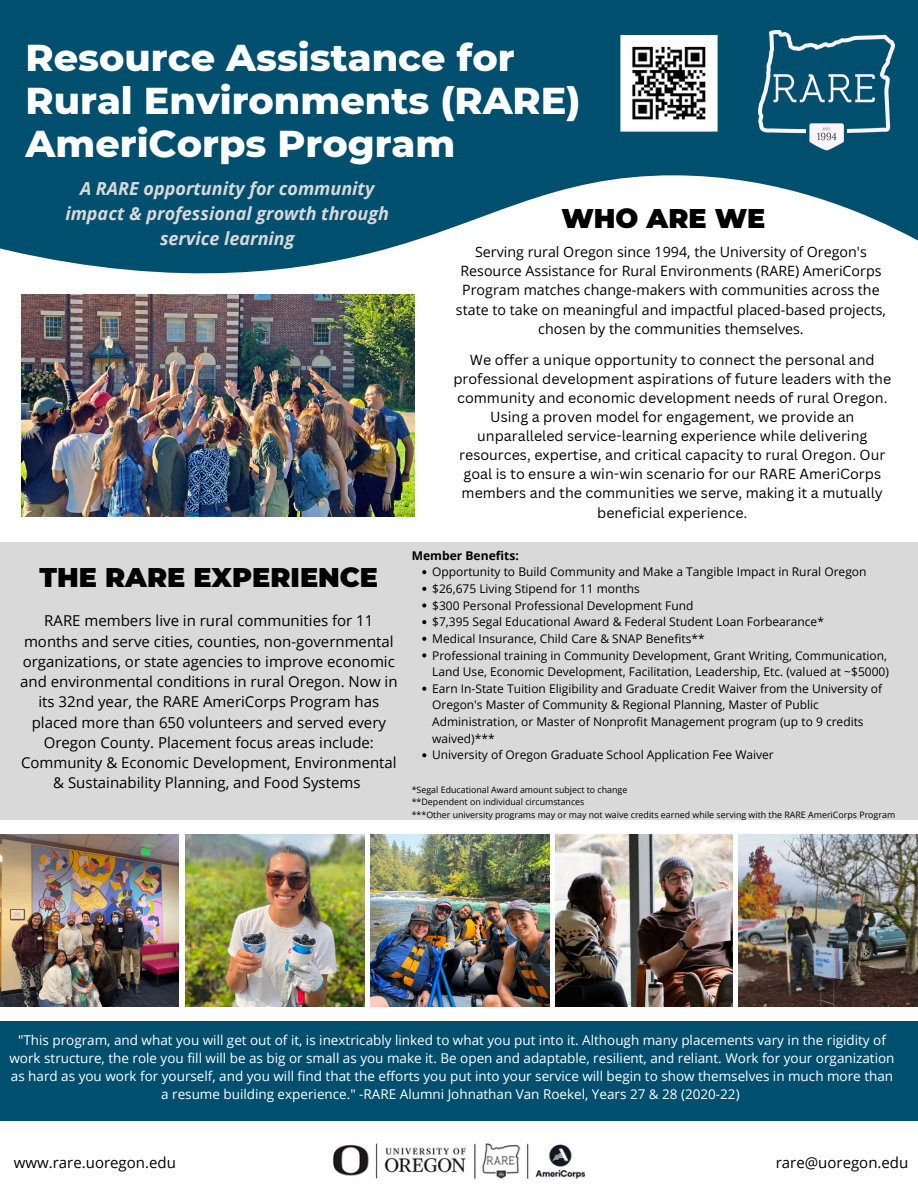
<style>
.page{position:relative;width:918px;height:1188px;background:#fff}
.page>*{position:absolute;margin:0;border:0;box-sizing:border-box;transform-origin:0 0}
.t1{font:800 38.1px/42.8px "Montserrat";color:#fff}
.t2{font:900 27px "Montserrat";color:#000}
.t3{font:italic 700 18px/24.8px "Open Sans";color:#d9d9d9;text-align:center}
.t4{font:15px/20.2px "Open Sans";color:#000;text-align:center}
.t5{font:14.25px/19.2px "Canva Sans";color:#000;text-align:center}
.t6{font:14.25px/19.2px "Open Sans";color:#000;text-align:center}
.t7{font:13.5px/18px "Open Sans";color:#fff;text-align:center}
.t8{font:12px/16.6px "Open Sans";color:#000}
.t9{font:700 12px "Open Sans";color:#000}
.t10{font:8.85px "Open Sans";color:#000}
</style>
<div class="page">
<img style="left:0;top:834px;width:179px;height:172px">
<img style="left:185px;top:834px;width:179px;height:172px">
<img style="left:371px;top:834px;width:178px;height:172px">
<img style="left:556px;top:834px;width:176px;height:172px">
<img style="left:739px;top:834px;width:179px;height:172px">
<img style="left:333px;top:1143px;width:253px;height:36px">
<svg style="left:68px;top:262px;width:261px;height:12px;fill:#004f6e"></svg>
<svg style="left:0;top:0;width:918px;height:262px;fill:#004f6e"></svg>
<img style="left:21px;top:295px;width:394px;height:221px">
<img style="left:758px;top:30px;width:136px;height:132px">
<img style="left:621px;top:35px;width:97px;height:97px">
<div style="left:0;top:543px;width:918px;height:277px;background:#d9d9d9"></div>
<svg style="left:422px;top:570px;width:4px;height:4px"></svg>
<svg style="left:422px;top:587px;width:4px;height:4px"></svg>
<svg style="left:422px;top:603px;width:4px;height:5px"></svg>
<svg style="left:422px;top:620px;width:4px;height:4px"></svg>
<svg style="left:422px;top:637px;width:4px;height:4px"></svg>
<svg style="left:422px;top:653px;width:4px;height:4px"></svg>
<svg style="left:422px;top:687px;width:4px;height:4px"></svg>
<svg style="left:422px;top:753px;width:4px;height:4px"></svg>
<div style="left:0;top:1021px;width:918px;height:99px;background:#004f6e"></div>
<p class="t1" style="left:26px;top:36px;width:557px">Resource Assistance for<br>Rural Environments (RARE)<br>AmeriCorps Program</p>
<p class="t3" style="left:65px;top:176px;width:325px">A RARE opportunity for community impact &amp; professional growth through service learning</p>
<h3 class="t2" style="left:40px;top:561px;width:340px">THE RARE EXPERIENCE</h3>
<h2 class="t4" style="left:20px;top:610px;width:379px">RARE members live in rural communities for 11 months and serve cities, counties, non-governmental organizations, or state agencies to improve economic and environmental conditions in rural Oregon. Now in its 32nd year, the RARE AmeriCorps Program has placed more than 650 volunteers and served every Oregon County. Placement focus areas include:<br>Community &amp; Economic Development, Environmental &amp; Sustainability Planning, and Food Systems</h2>
<p class="t2" style="left:561px;top:202px;width:206px">WHO ARE WE</p>
<h1 class="t6" style="left:456px;top:242px;width:432px">Serving rural Oregon since 1994, the University of Oregon's Resource Assistance for Rural Environments (RARE) AmeriCorps Program matches change-makers with communities across the state to take on meaningful and impactful placed-based projects, chosen by the communities themselves.</h1>
<p class="t5" style="left:453px;top:349px;width:439px">We offer a unique opportunity to connect the personal and professional development aspirations of future leaders with the community and economic development needs of rural Oregon.<br>Using a proven model for engagement, we provide an unparalleled service-learning experience while delivering resources, expertise, and critical capacity to rural Oregon. Our goal is to ensure a win-win scenario for our RARE AmeriCorps members and the communities we serve, making it a mutually beneficial experience.</p>
<h4 class="t9" style="left:412px;top:547px;width:109px">Member Benefits:</h4>
<p class="t8" style="left:432px;top:563px;width:436px">Opportunity to Build Community and Make a Tangible Impact in Rural Oregon</p>
<h4 class="t8" style="left:432px;top:580px;width:209px">$26,675 Living Stipend for 11 months</h4>
<h2 class="t8" style="left:432px;top:597px;width:263px">$300 Personal Professional Development Fund</h2>
<h4 class="t8" style="left:432px;top:613px;width:393px">$7,395 Segal Educational Award &amp; Federal Student Loan Forbearance*</h4>
<h6 class="t8" style="left:432px;top:630px;width:274px">Medical Insurance, Child Care &amp; SNAP Benefits**</h6>
<p class="t8" style="left:432px;top:647px;width:458px">Professional training in Community Development, Grant Writing, Communication,<br>Land Use, Economic Development, Facilitation, Leadership, Etc. (valued at ~$5000)</p>
<p class="t8" style="left:432px;top:680px;width:452px">Earn In-State Tuition Eligibility and Graduate Credit Waiver from the University of Oregon's Master of Community &amp; Regional Planning, Master of Public Administration, or Master of Nonprofit Management program (up to 9 credits waived)***</p>
<p class="t8" style="left:432px;top:746px;width:343px">University of Oregon Graduate School Application Fee Waiver</p>
<p class="t10" style="left:412px;top:783px;width:217px">*Segal Educational Award amount subject to change</p>
<p class="t10" style="left:412px;top:796px;width:174px">**Dependent on individual circumstances</p>
<p class="t10" style="left:412px;top:808px;width:485px">***Other university programs may or may not waive credits earned while serving with the RARE AmeriCorps Program</p>
<p class="t7" style="left:9px;top:1031px;width:887px">"This program, and what you will get out of it, is inextricably linked to what you put into it. Although many placements vary in the rigidity of work structure, the role you fill will be as big or small as you make it. Be open and adaptable, resilient, and reliant. Work for your organization as hard as you work for yourself, and you will find that the efforts you put into your service will begin to show themselves in much more than a resume building experience." -RARE Alumni Johnathan Van Roekel, Years 27 &amp; 28 (2020-22)</p>
<p class="t4" style="left:14px;top:1152px;width:164px">www.rare.uoregon.edu</p>
<p class="t4" style="left:776px;top:1152px;width:134px">rare@uoregon.edu</p>
</div>
